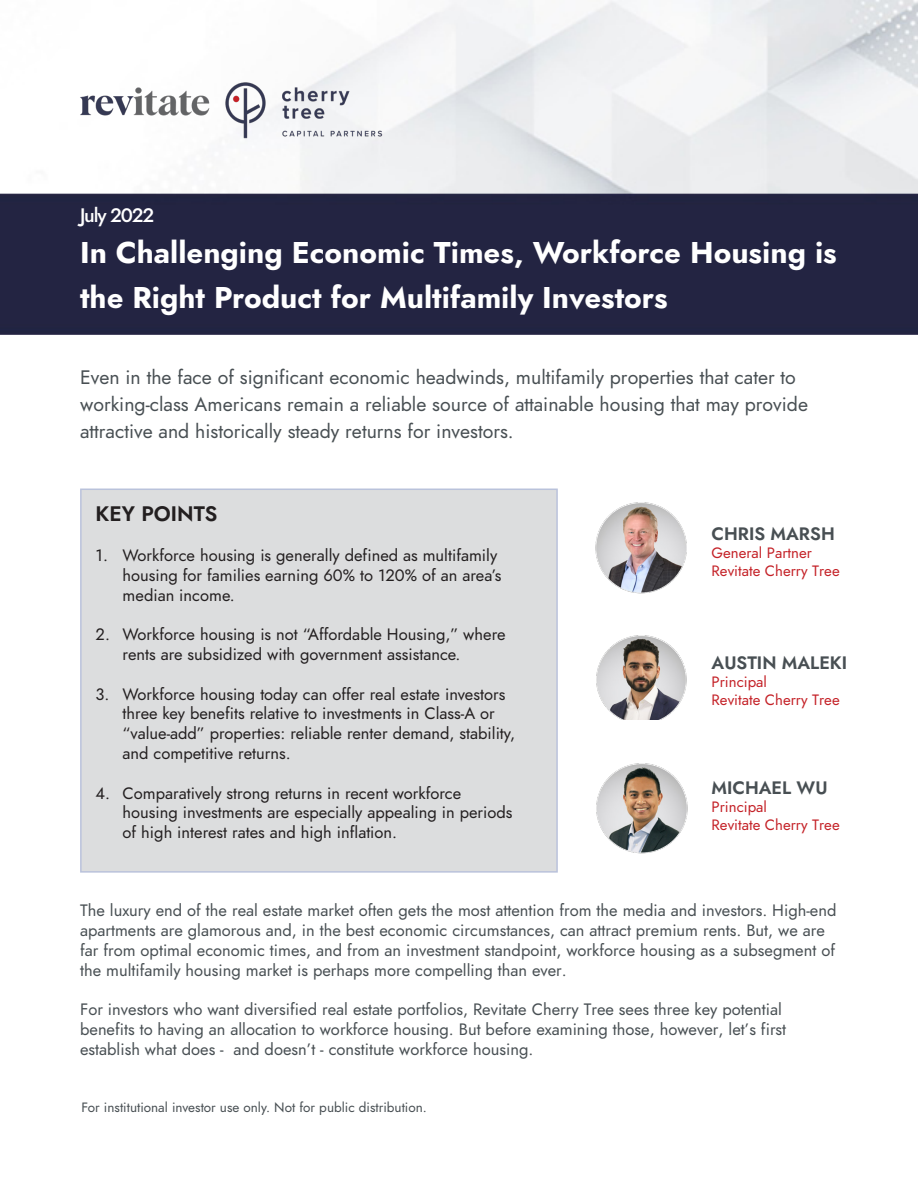
<style>
.page{position:relative;width:918px;height:1188px;background:#fff}
.page>*{position:absolute;margin:0;border:0;box-sizing:border-box;transform-origin:0 0}
.t1{font:700 30px/45px "Jost";color:#fff}
.t2{font:21px "Jost Semi";color:#231f20}
.t3{font:19.5px/27px "Jost";color:#484f53}
.t4{font:500 19.5px "Jost";letter-spacing:-.06em;color:#fff}
.t5{font:18px "Jost Semi";color:#484f53}
.t6{font:16.5px/19.8px "Jost";color:#484f53}
.t7{font:16.5px/19.8px "Jost";color:#231f20}
.t8{font:15px "Jost";color:#c42127}
.t9{font:13.5px "Jost";color:#484f53}
</style>
<div class="page">
<img style="left:0;top:0;width:918px;height:335px">
<div style="left:80px;top:489px;width:478px;height:384px;background:#dcddde"></div>
<img style="left:78px;top:80px;width:305px;height:58px">
<img style="left:595px;top:502px;width:92px;height:91px">
<img style="left:596px;top:635px;width:91px;height:84px">
<img style="left:596px;top:763px;width:92px;height:91px">
<p class="t4" style="left:80px;top:202px;width:76px">July 2022</p>
<p class="t1" style="left:80px;top:230px;width:758px">In Challenging Economic Times, Workforce Housing is the Right Product for Multifamily Investors</p>
<p class="t3" style="left:80px;top:363px;width:729px">Even in the face of significant economic headwinds, multifamily properties that cater to working-class Americans remain a reliable source of attainable housing that may provide attractive and historically steady returns for investors.</p>
<p class="t2" style="left:96px;top:500px;width:123px">KEY POINTS</p>
<p class="t7" style="left:123px;top:546px;width:380px;text-indent:-27px">1. Workforce housing is generally defined as multifamily housing for families earning 60% to 120% of an area’s median income.</p>
<p class="t7" style="left:123px;top:625px;width:384px;text-indent:-27px">2. Workforce housing is not “Affordable Housing,” where rents are subsidized with government assistance.</p>
<p class="t7" style="left:123px;top:684px;width:394px;text-indent:-27px">3. Workforce housing today can offer real estate investors three key benefits relative to investments in Class-A or “value-add” properties: reliable renter demand, stability, and competitive returns.</p>
<p class="t7" style="left:123px;top:783px;width:391px;text-indent:-27px">4. Comparatively strong returns in recent workforce housing investments are especially appealing in periods of high interest rates and high inflation.</p>
<p class="t5" style="left:712px;top:521px;width:125px">CHRIS MARSH</p>
<p class="t8" style="left:712px;top:542px;width:102px">General Partner</p>
<p class="t8" style="left:712px;top:560px;width:130px">Revitate Cherry Tree</p>
<p class="t5" style="left:712px;top:650px;width:137px">AUSTIN MALEKI</p>
<p class="t8" style="left:712px;top:671px;width:57px">Principal</p>
<p class="t8" style="left:712px;top:689px;width:130px">Revitate Cherry Tree</p>
<p class="t5" style="left:712px;top:776px;width:118px">MICHAEL WU</p>
<p class="t8" style="left:712px;top:797px;width:57px">Principal</p>
<p class="t8" style="left:712px;top:815px;width:130px">Revitate Cherry Tree</p>
<p class="t6" style="left:80px;top:901px;width:758px">The luxury end of the real estate market often gets the most attention from the media and investors. High-end apartments are glamorous and, in the best economic circumstances, can attract premium rents. But, we are far from optimal economic times, and from an investment standpoint, workforce housing as a subsegment of the multifamily housing market is perhaps more compelling than ever.</p>
<p class="t6" style="left:80px;top:1000px;width:708px">For investors who want diversified real estate portfolios, Revitate Cherry Tree sees three key potential benefits to having an allocation to workforce housing. But before examining those, however, let’s first establish what does - and doesn’t - constitute workforce housing.</p>
<p class="t9" style="left:82px;top:1098px;width:347px">For institutional investor use only. Not for public distribution.</p>
</div>
